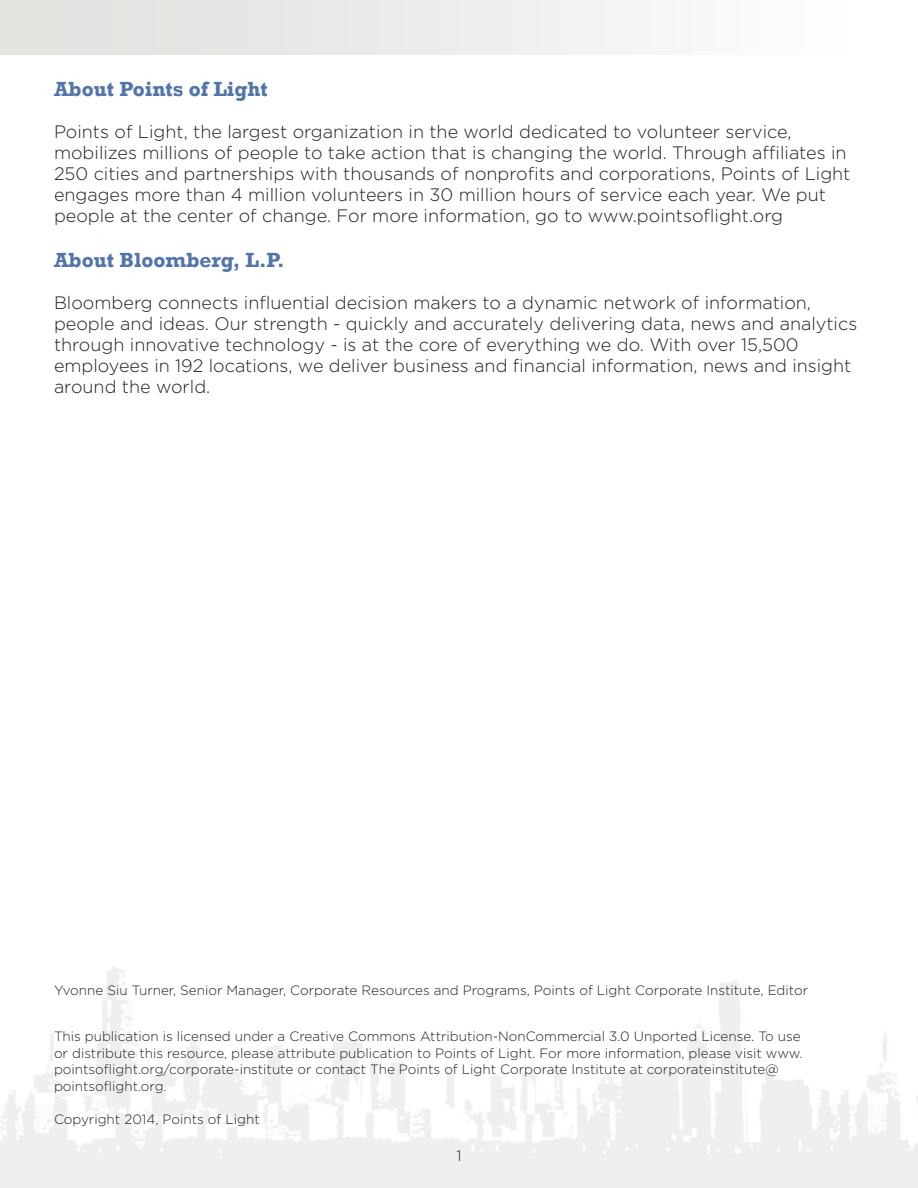
<style>
.page{position:relative;width:918px;height:1188px;background:#fff}
.page>*{position:absolute;margin:0;border:0;box-sizing:border-box;transform-origin:0 0}
.t1{font:700 21px "Rockwell";color:#5175ab}
.t2{font:300 18px/21px "Gotham";color:#231f20}
.t3{font:300 15px "Gotham";color:#231f20}
.t4{font:300 13.5px/16.5px "Gotham";color:#231f20}
</style>
<div class="page">
<div style="left:0;top:0;width:918px;height:55px;background:linear-gradient(to right,#dee0dc,#fff)"></div>
<p class="t1" style="left:54px;top:76px;width:215px">About Points of Light</p>
<p class="t2" style="left:54px;top:120px;width:798px">Points of Light, the largest organization in the world dedicated to volunteer service, mobilizes millions of people to take action that is changing the world. Through affiliates in 250 cities and partnerships with thousands of nonprofits and corporations, Points of Light engages more than 4 million volunteers in 30 million hours of service each year. We put people at the center of change. For more information, go to www.pointsoflight.org</p>
<p class="t1" style="left:54px;top:247px;width:232px">About Bloomberg, L.P.</p>
<p class="t2" style="left:54px;top:291px;width:805px">Bloomberg connects influential decision makers to a dynamic network of information, people and ideas. Our strength - quickly and accurately delivering data, news and analytics through innovative technology - is at the core of everything we do. With over 15,500 employees in 192 locations, we deliver business and financial information, news and insight around the world.</p>
<p class="t4" style="left:54px;top:981px;width:756px">Yvonne Siu Turner, Senior Manager, Corporate Resources and Programs, Points of Light Corporate Institute, Editor</p>
<p class="t4" style="left:54px;top:1028px;width:750px">This publication is licensed under a Creative Commons Attribution-NonCommercial 3.0 Unported License. To use or distribute this resource, please attribute publication to Points of Light. For more information, please visit www. pointsoflight.org/corporate-institute or contact The Points of Light Corporate Institute at corporateinstitute@ pointsoflight.org.</p>
<p class="t4" style="left:54px;top:1110px;width:207px">Copyright 2014, Points of Light</p>
<p class="t3" style="left:456px;top:1146px;width:7px">1</p>
</div>
